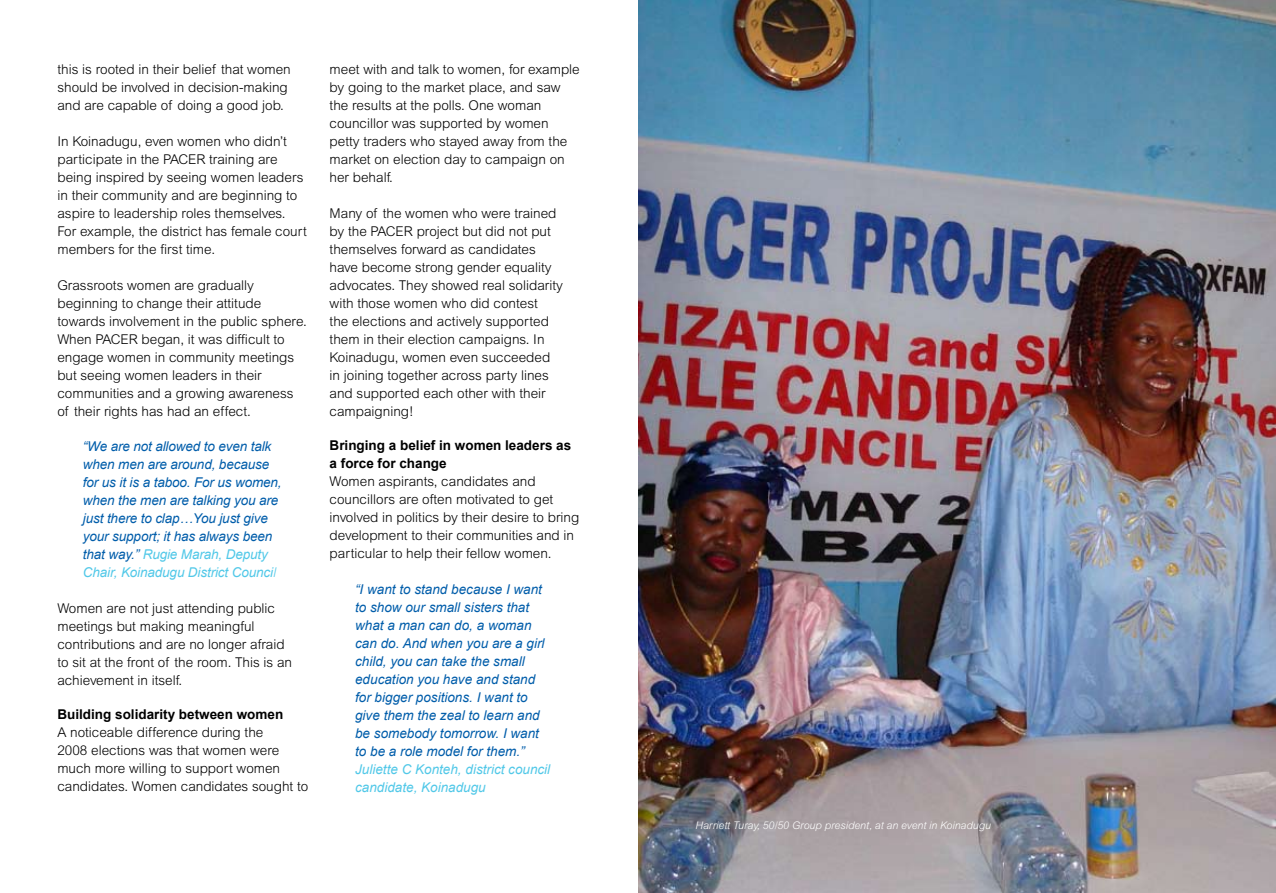
<style>
.page{position:relative;width:1276px;height:893px;background:#fff}
.page>*{position:absolute;margin:0;border:0;box-sizing:border-box;transform-origin:0 0}
.t1{font:300 13.5px/18px "Arial";color:#000}
.t2{font:italic 13.5px/18px "Arial";color:#005daa}
.t3{font:700 13.5px/18px "Arial";color:#000}
.t4{font:italic 13.5px/18px "Arial";color:#51c8e8}
.t5{font:italic 300 10.5px "Arial";color:#fff}
.s1{color:#51c8e8}
.s2{font-weight:300;color:#51c8e8}
</style>
<div class="page">
<img style="left:638px;top:0;width:638px;height:893px">
<p class="t1" style="left:57px;top:61px;width:235px">this is rooted in their belief that women should be involved in decision-making and are capable of doing a good job.</p>
<p class="t1" style="left:57px;top:133px;width:251px">In Koinadugu, even women who didn’t participate in the PACER training are being inspired by seeing women leaders in their community and are beginning to aspire to leadership roles themselves.<br>For example, the district has female court members for the first time.</p>
<p class="t1" style="left:57px;top:277px;width:251px">Grassroots women are gradually beginning to change their attitude towards involvement in the public sphere.<br>When PACER began, it was difficult to engage women in community meetings but seeing women leaders in their communities and a growing awareness of their rights has had an effect.</p>
<p class="t2" style="left:83px;top:437px;width:200px">“We are not allowed to even talk when men are around, because for us it is a taboo. For us women, when the men are talking you are just there to clap…You just give your support; it has always been that way.” <span class="s1">Rugie Marah, Deputy<br>Chair, Koinadugu District Counci</span><span class="s2">l</span></p>
<p class="t1" style="left:57px;top:599px;width:236px">Women are not just attending public meetings but making meaningful contributions and are no longer afraid to sit at the front of the room. This is an achievement in itself.</p>
<p class="t3" style="left:57px;top:705px;width:227px">Building solidarity between women</p>
<p class="t1" style="left:57px;top:723px;width:252px">A noticeable difference during the<br>2008 elections was that women were much more willing to support women candidates. Women candidates sought to</p>
<p class="t1" style="left:330px;top:61px;width:252px">meet with and talk to women, for example by going to the market place, and saw the results at the polls. One woman councillor was supported by women petty traders who stayed away from the market on election day to campaign on her behalf.</p>
<p class="t1" style="left:330px;top:205px;width:235px">Many of the women who were trained by the PACER project but did not put themselves forward as candidates have become strong gender equality advocates. They showed real solidarity with those women who did contest<br>the elections and actively supported them in their election campaigns. In Koinadugu, women even succeeded in joining together across party lines and supported each other with their campaigning!</p>
<p class="t3" style="left:330px;top:437px;width:243px">Bringing a belief in women leaders as a force for change</p>
<p class="t1" style="left:330px;top:473px;width:251px">Women aspirants, candidates and councillors are often motivated to get involved in politics by their desire to bring development to their communities and in particular to help their fellow women.</p>
<p class="t2" style="left:355px;top:581px;width:191px">“I want to stand because I want to show our small sisters that what a man can do, a woman can do. And when you are a girl child, you can take the small education you have and stand for bigger positions. I want to give them the zeal to learn and be somebody tomorrow. I want to be a role model for them.”</p>
<p class="t4" style="left:355px;top:761px;width:197px">Juliette C Konteh, district council candidate, Koinadugu</p>
<p class="t5" style="left:695px;top:819px;width:297px">Harriett Turay, 50/50 Group president, at an event in Koinadugu</p>
</div>
